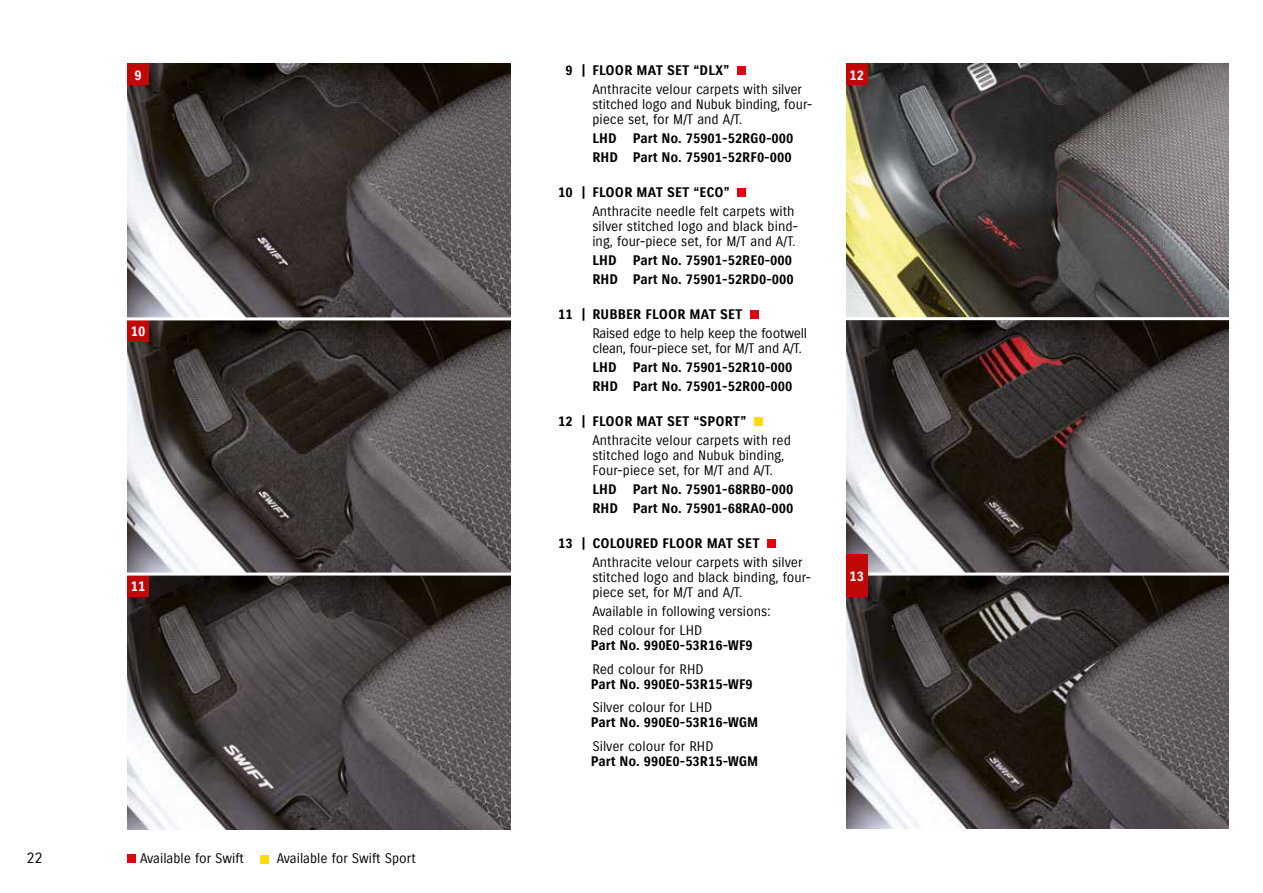
<style>
.page{position:relative;width:1263px;height:893px;background:#fff}
.page>*{position:absolute;margin:0;border:0;box-sizing:border-box;transform-origin:0 0}
.t1{font:15px "Suzuki PRO Regular";color:#000}
.t2{font:13.5px/15px "Suzuki PRO Regular";color:#000}
.t3{font:13.5px/19.2px "Suzuki PRO Bold";color:#000}
.t4{font:13.5px "Suzuki PRO Bold";color:#fff}
</style>
<div class="page">
<img style="left:128px;top:64px;width:382px;height:765px">
<img style="left:846px;top:64px;width:383px;height:765px">
<div style="left:737px;top:66px;width:9px;height:9px;background:#e3000f"></div>
<div style="left:738px;top:188px;width:8px;height:9px;background:#e3000f"></div>
<div style="left:750px;top:310px;width:9px;height:9px;background:#e3000f"></div>
<div style="left:754px;top:417px;width:9px;height:9px;background:#fd0"></div>
<div style="left:768px;top:539px;width:8px;height:9px;background:#e3000f"></div>
<div style="left:128px;top:64px;width:21px;height:21px;background:#c00808"></div>
<div style="left:128px;top:320px;width:21px;height:21px;background:#c00808"></div>
<div style="left:128px;top:575px;width:21px;height:22px;background:#c00808"></div>
<div style="left:846px;top:64px;width:21px;height:21px;background:#c00808"></div>
<hr style="left:126px;top:573px;width:386px;height:3px;background:#fff">
<hr style="left:126px;top:317px;width:386px;height:3px;background:#fff">
<hr style="left:843px;top:573px;width:391px;height:3px;background:#fff">
<hr style="left:843px;top:317px;width:391px;height:3px;background:#fff">
<div style="left:846px;top:554px;width:21px;height:43px;background:#c00808"></div>
<div style="left:128px;top:854px;width:8px;height:9px;background:#e3000f"></div>
<div style="left:260px;top:855px;width:9px;height:9px;background:#fd0"></div>
<p class="t4" style="left:135px;top:67px;width:9px">9</p>
<p class="t4" style="left:131px;top:323px;width:16px">10</p>
<p class="t4" style="left:131px;top:578px;width:16px">11</p>
<p class="t1" style="left:26px;top:849px;width:18px">22</p>
<p class="t2" style="left:140px;top:851px;width:105px">Available for Swift</p>
<p class="t2" style="left:277px;top:851px;width:140px">Available for Swift Sport</p>
<p class="t3" style="left:566px;top:60px;width:165px">9 | FLOOR MAT SET “DLX”</p>
<p class="t2" style="left:592px;top:82px;width:222px">Anthracite velour carpets with silver stitched logo and Nubuk binding, four&shy;piece set, for M/T and A/T.</p>
<p class="t3" style="left:592px;top:129px;width:202px">LHD Part No. 75901-52RG0-000<br>RHD Part No. 75901-52RF0-000</p>
<p class="t3" style="left:558px;top:182px;width:173px">10 | FLOOR MAT SET “ECO”</p>
<p class="t2" style="left:592px;top:204px;width:207px">Anthracite needle felt carpets with silver stitched logo and black bind&shy;ing, four-piece set, for M/T and A/T.</p>
<p class="t3" style="left:592px;top:251px;width:203px">LHD Part No. 75901-52RE0-000<br>RHD Part No. 75901-52RD0-000</p>
<p class="t3" style="left:558px;top:304px;width:186px">11 | RUBBER FLOOR MAT SET</p>
<p class="t2" style="left:592px;top:326px;width:216px">Raised edge to help keep the footwell clean, four-piece set, for M/T and A/T.</p>
<p class="t3" style="left:592px;top:358px;width:201px">LHD Part No. 75901-52R10-000<br>RHD Part No. 75901-52R00-000</p>
<p class="t3" style="left:558px;top:411px;width:189px">12 | FLOOR MAT SET “SPORT”</p>
<p class="t2" style="left:592px;top:433px;width:200px">Anthracite velour carpets with red stitched logo and Nubuk binding,<br>Four-piece set, for M/T and A/T.</p>
<p class="t3" style="left:592px;top:480px;width:203px">LHD Part No. 75901-68RB0-000<br>RHD Part No. 75901-68RA0-000</p>
<p class="t3" style="left:558px;top:533px;width:203px">13 | COLOURED FLOOR MAT SET</p>
<p class="t2" style="left:592px;top:555px;width:220px">Anthracite velour carpets with silver stitched logo and black binding, four&shy;piece set, for M/T and A/T.</p>
<p class="t2" style="left:592px;top:602px;width:180px;line-height:19.2px">Available in following versions:<br>Red colour for LHD</p>
<p class="t3" style="left:591px;top:636px;width:164px">Part No. 990E0-53R16-WF9</p>
<p class="t2" style="left:592px;top:662px;width:113px">Red colour for RHD</p>
<p class="t3" style="left:591px;top:675px;width:164px">Part No. 990E0-53R15-WF9</p>
<p class="t2" style="left:592px;top:700px;width:122px">Silver colour for LHD</p>
<p class="t3" style="left:591px;top:713px;width:169px">Part No. 990E0-53R16-WGM</p>
<p class="t2" style="left:592px;top:739px;width:123px">Silver colour for RHD</p>
<p class="t3" style="left:591px;top:752px;width:169px">Part No. 990E0-53R15-WGM</p>
<p class="t4" style="left:849px;top:67px;width:16px">12</p>
<p class="t4" style="left:849px;top:568px;width:16px">13</p>
</div>
